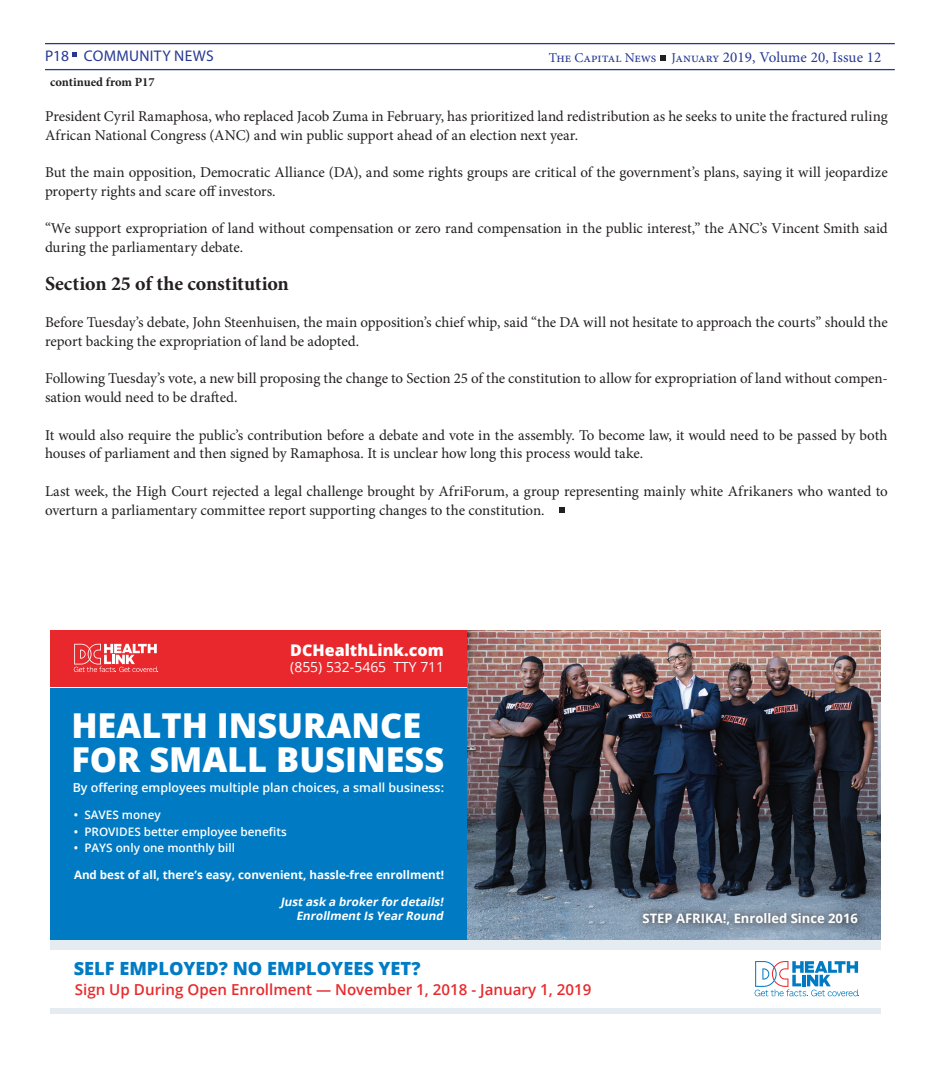
<style>
.page{position:relative;width:940px;height:1076px;background:#fff}
.page>*{position:absolute;margin:0;border:0;box-sizing:border-box;transform-origin:0 0}
.t1{font:800 34.38px/34.1px "Open Sans";color:#fff}
.Body_TEXT{font:700 20px "Minion Pro";letter-spacing:-.005em;color:#231f20}
.t2{font:800 18.12px "Open Sans";color:#007bc4}
.t3{font:800 16.12px "Open Sans";color:#fff}
.t4{font:15.5px "Myriad Pro";letter-spacing:.02em;color:#263893}
.t5{font:600 15.12px "Open Sans";color:#e72b2d}
.Body_TEXT-2{font:15px/18.8px "Minion Pro";letter-spacing:-.005em;color:#231f20}
.t6{font:13.88px "Open Sans";color:#fff}
.t7{font:13.5px "Minion Pro";letter-spacing:-.01em;color:#263893}
.t8{font:700 13px "Open Sans";color:#fff}
.t9{font:700 12.5px "Minion Pro";color:#231f20}
.t10{font:600 12.38px "Open Sans";color:#fff}
.t11{font:600 11.75px "Open Sans";color:#fff}
.t12{font:700 11.62px "Open Sans";color:#fff}
.t13{font:italic 700 11.62px/13.9px "Open Sans";color:#fff;text-align:right}
.s1{font-size:15px}
</style>
<div class="page">
<hr style="left:45px;top:43px;width:849px;height:1px;background:#263893">
<hr style="left:45px;top:69px;width:849px;height:1px;background:#263893">
<svg style="left:72px;top:52px;width:5px;height:5px"></svg>
<div style="left:50px;top:631px;width:419px;height:56px;background:#e9282d"></div>
<div style="left:50px;top:688px;width:419px;height:255px;background:#007bc3"></div>
<svg style="left:74px;top:644px;width:84px;height:28px"></svg>
<img style="left:468px;top:631px;width:412px;height:309px">
<svg style="left:634px;top:904px;width:232px;height:29px;background:#7b8ea1"></svg>
<div style="left:50px;top:940px;width:830px;height:74px;background:#e4ecf1"></div>
<div style="left:50px;top:950px;width:830px;height:57px;background:#fff"></div>
<svg style="left:754px;top:961px;width:105px;height:35px"></svg>
<svg style="left:660px;top:55px;width:6px;height:6px"></svg>
<svg style="left:559px;top:507px;width:6px;height:5px"></svg>
<p class="t4" style="left:45px;top:46px;width:170px">P18 COMMUNITY NEWS</p>
<p class="t9" style="left:50px;top:73px;width:106px">continued from P17</p>
<p class="t7" style="left:549px;top:49px;width:334px">The Capital News January <span class="s1">2019, Volume 20, Issue 12</span></p>
<p class="Body_TEXT-2" style="left:45px;top:107px;width:844px">President Cyril Ramaphosa, who replaced Jacob Zuma in February, has prioritized land redistribution as he seeks to unite the fractured ruling<br>African National Congress (ANC) and win public support ahead of an election next year.</p>
<p class="Body_TEXT-2" style="left:45px;top:163px;width:844px">But the main opposition, Democratic Alliance (DA), and some rights groups are critical of the government’s plans, saying it will jeopardize property rights and scare off investors.</p>
<p class="Body_TEXT-2" style="left:45px;top:219px;width:844px">“We support expropriation of land without compensation or zero rand compensation in the public interest,” the ANC’s Vincent Smith said during the parliamentary debate.</p>
<p class="Body_TEXT" style="left:45px;top:269px;width:245px">Section 25 of the constitution</p>
<p class="Body_TEXT-2" style="left:45px;top:313px;width:844px">Before Tuesday’s debate, John Steenhuisen, the main opposition’s chief whip, said “the DA will not hesitate to approach the courts” should the report backing the expropriation of land be adopted.</p>
<p class="Body_TEXT-2" style="left:45px;top:369px;width:844px">Following Tuesday’s vote, a new bill proposing the change to Section 25 of the constitution to allow for expropriation of land without compen&shy;sation would need to be drafted.</p>
<p class="Body_TEXT-2" style="left:45px;top:426px;width:844px">It would also require the public’s contribution before a debate and vote in the assembly. To become law, it would need to be passed by both houses of parliament and then signed by Ramaphosa. It is unclear how long this process would take.</p>
<p class="Body_TEXT-2" style="left:45px;top:482px;width:844px">Last week, the High Court rejected a legal challenge brought by AfriForum, a group representing mainly white Afrikaners who wanted to overturn a parliamentary committee report supporting changes to the constitution.</p>
<p class="t3" style="left:290px;top:638px;width:155px">DCHealthLink.com</p>
<p class="t6" style="left:290px;top:657px;width:155px">(855) 532-5465 TTY 711</p>
<p class="t1" style="left:71px;top:706px;width:374px">HEALTH INSURANCE<br>FOR SMALL BUSINESS</p>
<p class="t10" style="left:73px;top:779px;width:373px">By offering employees multiple plan choices, a small business:</p>
<p class="t11" style="left:74px;top:807px;width:88px">• SAVES money</p>
<p class="t11" style="left:74px;top:823px;width:214px">• PROVIDES better employee benefits</p>
<p class="t11" style="left:74px;top:840px;width:163px">• PAYS only one monthly bill</p>
<p class="t12" style="left:74px;top:867px;width:372px">And best of all, there’s easy, convenient, hassle-free enrollment!</p>
<p class="t13" style="left:280px;top:894px;width:167px">J ustask a broker for details!<br>EnrollmentIs Year Round</p>
<p class="t2" style="left:74px;top:955px;width:348px">SELF EMPLOYED? NO EMPLOYEES YET?</p>
<p class="t5" style="left:75px;top:979px;width:518px">Sign Up During Open Enrollment — November 1, 2018 - January 1, 2019</p>
<p class="t8" style="left:642px;top:909px;width:217px">STEP AFRIKA!, Enrolled Since 2016</p>
</div>
